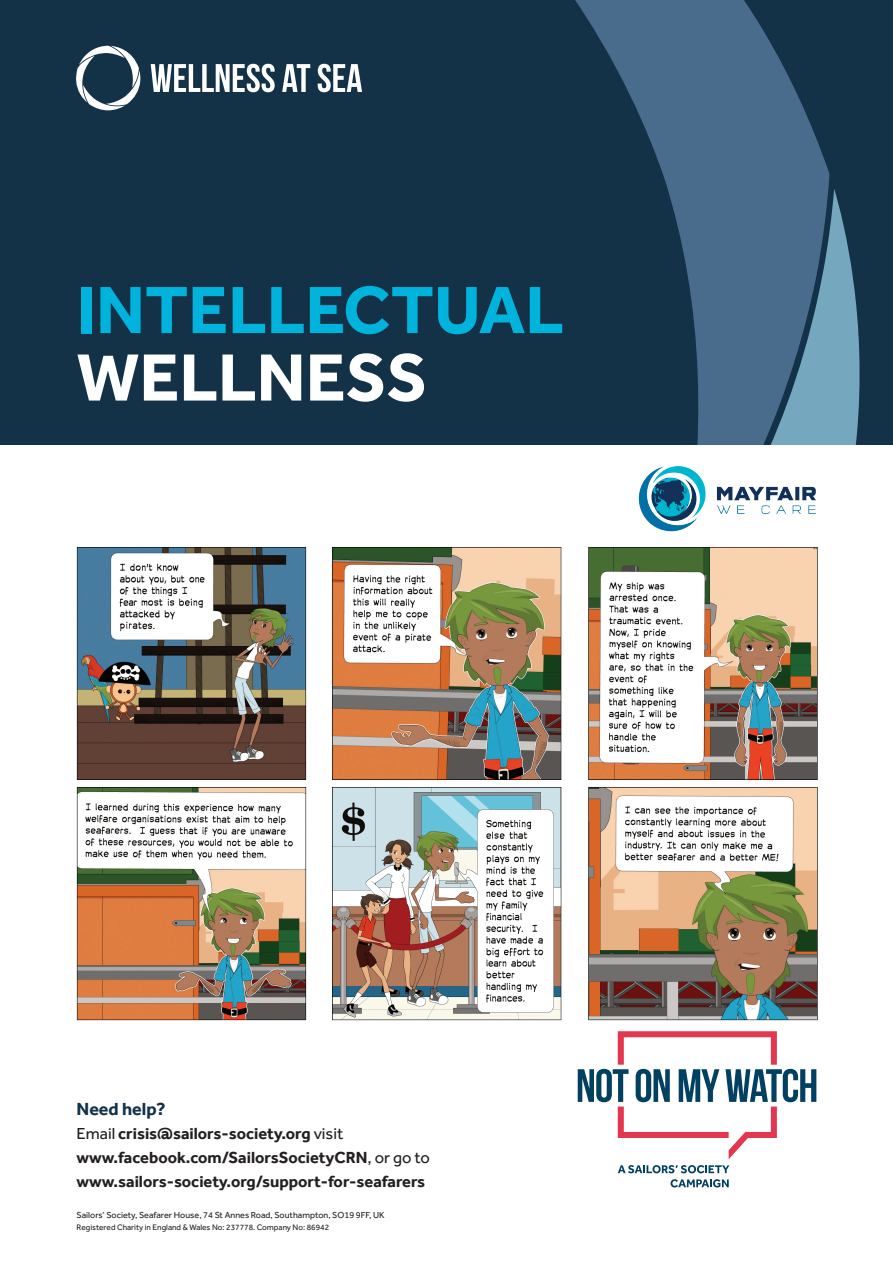
<style>
.page{position:relative;width:893px;height:1263px;background:#fff}
.page>*{position:absolute;margin:0;border:0;box-sizing:border-box;transform-origin:0 0}
.t1{font:700 69px "Effra";color:#00b3dc}
.t2{font:700 69px "Effra";color:#fff}
.t3{font:700 18px "Effra";color:#133147}
.t4{font:700 16.5px/24px "Effra";color:#231f20}
.t5{font:9px "Effra";color:#231f20}
.t6{font:8.25px "Effra";color:#231f20}
.s1{font-weight:400}
</style>
<div class="page">
<div style="left:0;top:0;width:893px;height:444px;background:#133147"></div>
<svg style="left:578px;top:1031px;width:238px;height:128px"></svg>
<svg style="left:618px;top:1165px;width:111px;height:8px"></svg>
<svg style="left:671px;top:1179px;width:58px;height:8px"></svg>
<svg style="left:76px;top:46px;width:65px;height:64px"></svg>
<svg style="left:151px;top:64px;width:32px;height:28px"></svg>
<svg style="left:575px;top:0;width:254px;height:189px;fill:#496c8d"></svg>
<svg style="left:667px;top:189px;width:193px;height:255px;fill:#496c8d"></svg>
<svg style="left:183px;top:63px;width:179px;height:30px"></svg>
<img style="left:76px;top:547px;width:231px;height:233px">
<img style="left:76px;top:787px;width:231px;height:234px">
<img style="left:332px;top:547px;width:230px;height:233px">
<img style="left:332px;top:787px;width:230px;height:234px">
<img style="left:588px;top:547px;width:230px;height:233px">
<img style="left:588px;top:787px;width:230px;height:234px">
<img style="left:638px;top:466px;width:178px;height:65px">
<h1 class="t1" style="left:77px;top:269px;width:489px">INTELLECTUAL</h1>
<h1 class="t2" style="left:77px;top:336px;width:352px">WELLNESS</h1>
<p class="t3" style="left:77px;top:1098px;width:90px">Need help?</p>
<p class="t4" style="left:77px;top:1121px;width:355px"><span class="s1">Email</span> crisis@sailors-society.org <span class="s1">visit </span>www.facebook.com/SailorsSocietyCRN<span class="s1">, or go to </span>www.sailors-society.org/support-for-seafarers</p>
<p class="t5" style="left:77px;top:1210px;width:310px">Sailors’ Society, Seafarer House, 74 St Annes Road, Southampton, SO19 9FF, UK</p>
<p class="t6" style="left:77px;top:1222px;width:254px">Registered Charity in England &amp; Wales No: 237778. Company No: 86942</p>
</div>
